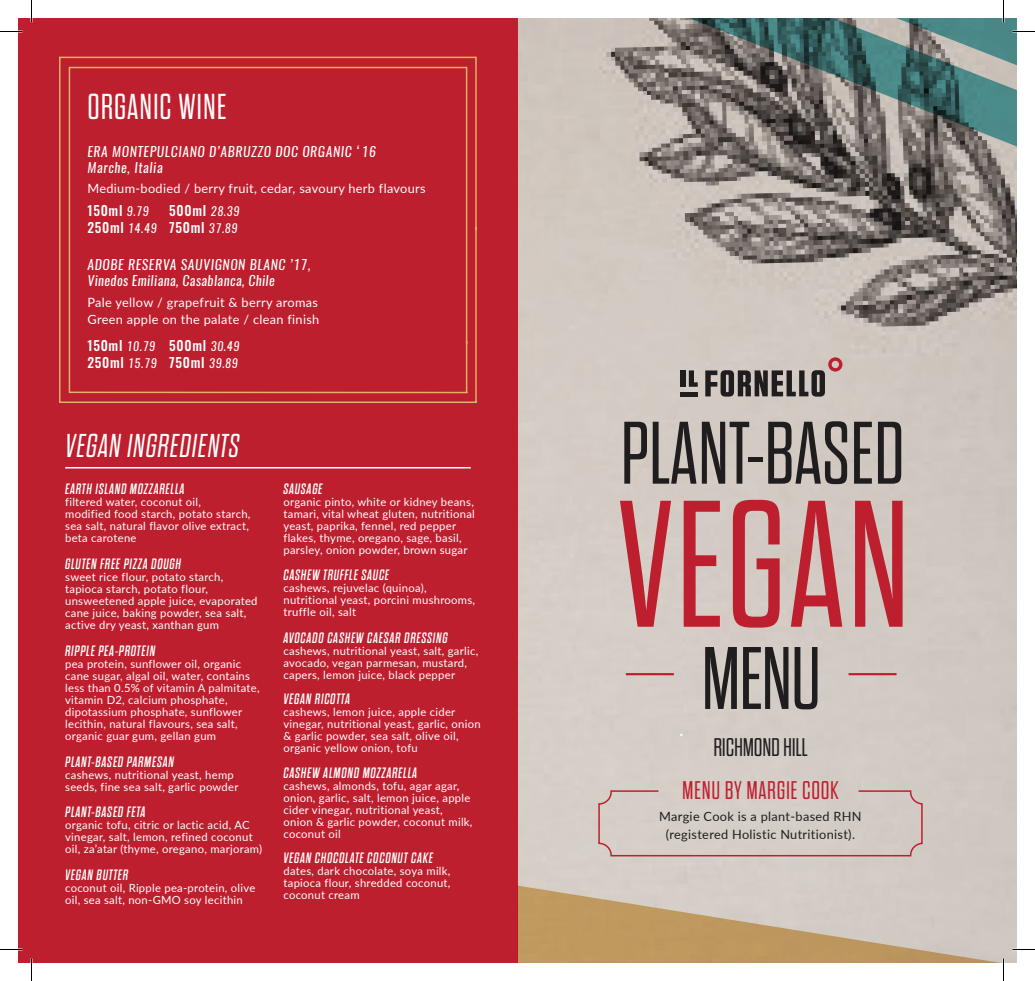
<style>
.page{position:relative;width:1035px;height:981px;background:#fff}
.page>*{position:absolute;margin:0;border:0;box-sizing:border-box;transform-origin:0 0}
.t1{font:300 180px "Dharma Gothic E";letter-spacing:.01em;color:#be1f2e}
.t2{font:300 88.5px "Dharma Gothic E";color:#201d1e}
.Main_section_header{font:300 36px "Dharma Gothic E";letter-spacing:.025em;color:#fff}
.Main_section_header-2{font:italic 300 33px "Dharma Gothic E";letter-spacing:.025em;color:#fff}
.t3{font:300 25.5px "Dharma Gothic E";letter-spacing:.025em;color:#be1f2e}
.t4{font:300 25.5px "Dharma Gothic E";letter-spacing:-.01em;color:#231f20}
.Item_Description_-_W{font:italic 15px "Dharma Gothic E";letter-spacing:.05em;color:#fff}
.Item_Title{font:italic 13.5px/16.5px "Oswald";letter-spacing:.05em;color:#fff}
.Item_Title-2{font:500 13.5px/16.5px "Oswald";letter-spacing:.05em;color:#fff}
.Item_Description_-_B{font:12.75px "Lato";letter-spacing:.025em;color:#fff}
.Item_Description_-_B-2{font:12.75px/17.2px "Lato";letter-spacing:.025em;color:#201d1e;text-align:center}
.Item_Description_-_W-2{font:11.25px/12px "Lato";letter-spacing:.025em;color:#fff}
.s1{font-weight:400;font-style:italic;font-size:12px}
</style>
<div class="page">
<img style="left:518px;top:18px;width:499px;height:868px">
<div style="left:18px;top:18px;width:500px;height:945px;background:#be1f2e"></div>
<svg style="left:647px;top:18px;width:370px;height:171px;background:#857e79"></svg>
<div style="left:680px;top:370px;width:5px;height:17px;background:#201d1e"></div>
<svg style="left:689px;top:370px;width:9px;height:17px"></svg>
<svg style="left:705px;top:357px;width:137px;height:40px;background:#938985"></svg>
<hr style="left:680px;top:392px;width:18px;height:4px;background:#201d1e">
<hr style="left:626px;top:673px;width:48px;height:2px;background:#be1f2e">
<hr style="left:849px;top:673px;width:48px;height:2px;background:#be1f2e">
<div style="left:598px;top:790px;width:325px;height:67px;background:#d5cec7"></div>
<svg style="left:59px;top:56px;width:418px;height:347px"></svg>
<svg style="left:68px;top:66px;width:401px;height:329px"></svg>
<hr style="left:65px;top:467px;width:406px;height:1px;background:#fff">
<svg style="left:0;top:31px;width:22px;height:1px"></svg>
<svg style="left:0;top:949px;width:22px;height:1px"></svg>
<svg style="left:31px;top:0;width:1px;height:22px"></svg>
<svg style="left:31px;top:958px;width:1px;height:23px"></svg>
<svg style="left:734px;top:0;width:301px;height:141px"></svg>
<svg style="left:518px;top:886px;width:517px;height:95px"></svg>
<p class="Main_section_header" style="left:87px;top:89px;width:141px">ORGANIC WINE</p>
<p class="Item_Title" style="left:87px;top:143px;width:290px">ERA MONTEPULCIANO D’ABRUZZO DOC ORGANIC ‘16<br>Marche, Italia</p>
<p class="Item_Description_-_B" style="left:87px;top:179px;width:340px">Medium-bodied / berry fruit, cedar, savoury herb flavours</p>
<p class="Item_Title-2" style="left:87px;top:204px;width:71px">150ml <span class="s1">9.79<br></span>250ml <span class="s1">14.49</span></p>
<p class="Item_Title-2" style="left:169px;top:204px;width:72px">500ml <span class="s1">28.39<br></span>750ml <span class="s1">37.89</span></p>
<p class="Item_Title" style="left:87px;top:256px;width:225px">ADOBE RESERVA SAUVIGNON BLANC ’17,<br>Vinedos Emiliana, Casablanca, Chile</p>
<p class="Item_Description_-_B" style="left:87px;top:293px;width:232px">Pale yellow / grapefruit &amp; berry aromas</p>
<p class="Item_Description_-_B" style="left:87px;top:311px;width:233px">Green apple on the palate / clean finish</p>
<p class="Item_Title-2" style="left:87px;top:338px;width:71px">150ml <span class="s1">10.79<br></span>250ml <span class="s1">15.79</span></p>
<p class="Item_Title-2" style="left:169px;top:338px;width:72px">500ml <span class="s1">30.49<br></span>750ml <span class="s1">39.89</span></p>
<p class="Main_section_header-2" style="left:65px;top:430px;width:175px">VEGAN INGREDIENTS</p>
<p class="Item_Description_-_W" style="left:65px;top:482px;width:121px">EARTH ISLAND MOZZARELLA</p>
<p class="Item_Description_-_W-2" style="left:65px;top:496px;width:187px">filtered water, coconut oil,<br>modified food starch, potato starch, sea salt, natural flavor olive extract, beta carotene</p>
<p class="Item_Description_-_W" style="left:65px;top:557px;width:117px">GLUTEN FREE PIZZA DOUGH</p>
<p class="Item_Description_-_W-2" style="left:65px;top:571px;width:194px">sweet rice flour, potato starch, tapioca starch, potato flour, unsweetened apple juice, evaporated cane juice, baking powder, sea salt, active dry yeast, xanthan gum</p>
<p class="Item_Description_-_W" style="left:65px;top:644px;width:92px">RIPPLE PEA-PROTEIN</p>
<p class="Item_Description_-_W-2" style="left:65px;top:658px;width:196px">pea protein, sunflower oil, organic cane sugar, algal oil, water, contains less than 0.5% of vitamin A palmitate, vitamin D2, calcium phosphate, dipotassium phosphate, sunflower lecithin, natural flavours, sea salt, organic guar gum, gellan gum</p>
<p class="Item_Description_-_W" style="left:65px;top:755px;width:110px">PLANT-BASED PARMESAN</p>
<p class="Item_Description_-_W-2" style="left:65px;top:769px;width:175px">cashews, nutritional yeast, hemp seeds, fine sea salt, garlic powder</p>
<p class="Item_Description_-_W" style="left:65px;top:804px;width:82px">PLANT-BASED FETA</p>
<p class="Item_Description_-_W-2" style="left:65px;top:818px;width:199px">organic tofu, citric or lactic acid, AC vinegar, salt, lemon, refined coconut oil, za’atar (thyme, oregano, marjoram)</p>
<p class="Item_Description_-_W" style="left:65px;top:867px;width:65px">VEGAN BUTTER</p>
<p class="Item_Description_-_W-2" style="left:65px;top:881px;width:192px">coconut oil, Ripple pea-protein, olive oil, sea salt, non-GMO soy lecithin</p>
<p class="Item_Description_-_W" style="left:284px;top:482px;width:41px">SAUSAGE</p>
<p class="Item_Description_-_W-2" style="left:284px;top:496px;width:193px">organic pinto, white or kidney beans, tamari, vital wheat gluten, nutritional yeast, paprika, fennel, red pepper flakes, thyme, oregano, sage, basil, parsley, onion powder, brown sugar</p>
<p class="Item_Description_-_W" style="left:284px;top:567px;width:107px">CASHEW TRUFFLE SAUCE</p>
<p class="Item_Description_-_W-2" style="left:284px;top:581px;width:193px">cashews, rejuvelac (quinoa), nutritional yeast, porcini mushrooms, truffle oil, salt</p>
<p class="Item_Description_-_W" style="left:284px;top:630px;width:166px">AVOCADO CASHEW CAESAR DRESSING</p>
<p class="Item_Description_-_W-2" style="left:284px;top:644px;width:196px">cashews, nutritional yeast, salt, garlic, avocado, vegan parmesan, mustard, capers, lemon juice, black pepper</p>
<p class="Item_Description_-_W" style="left:284px;top:692px;width:68px">VEGAN RICOTTA</p>
<p class="Item_Description_-_W-2" style="left:284px;top:706px;width:199px">cashews, lemon juice, apple cider vinegar, nutritional yeast, garlic, onion &amp; garlic powder, sea salt, olive oil, organic yellow onion, tofu</p>
<p class="Item_Description_-_W" style="left:284px;top:765px;width:135px">CASHEW ALMOND MOZZARELLA</p>
<p class="Item_Description_-_W-2" style="left:284px;top:779px;width:191px">cashews, almonds, tofu, agar agar, onion, garlic, salt, lemon juice, apple cider vinegar, nutritional yeast, onion &amp; garlic powder, coconut milk, coconut oil</p>
<p class="Item_Description_-_W" style="left:284px;top:851px;width:151px">VEGAN CHOCOLATE COCONUT CAKE</p>
<p class="Item_Description_-_W-2" style="left:284px;top:865px;width:168px;text-align:justify">dates, dark chocolate, soya milk, tapioca flour, shredded coconut, coconut cream</p>
<p class="t2" style="left:620px;top:410px;width:286px">PLANT-BASED</p>
<p class="t1" style="left:617px;top:476px;width:295px">VEGAN</p>
<p class="t2" style="left:701px;top:635px;width:122px">MENU</p>
<p class="t4" style="left:713px;top:734px;width:96px">RICHMOND HILL</p>
<p class="t3" style="left:682px;top:778px;width:158px">MENU BY MARGIE COOK</p>
<p class="Item_Description_-_B-2" style="left:659px;top:808px;width:204px">Margie Cook is a plant-based RHN (registered Holistic Nutritionist).</p>
</div>
